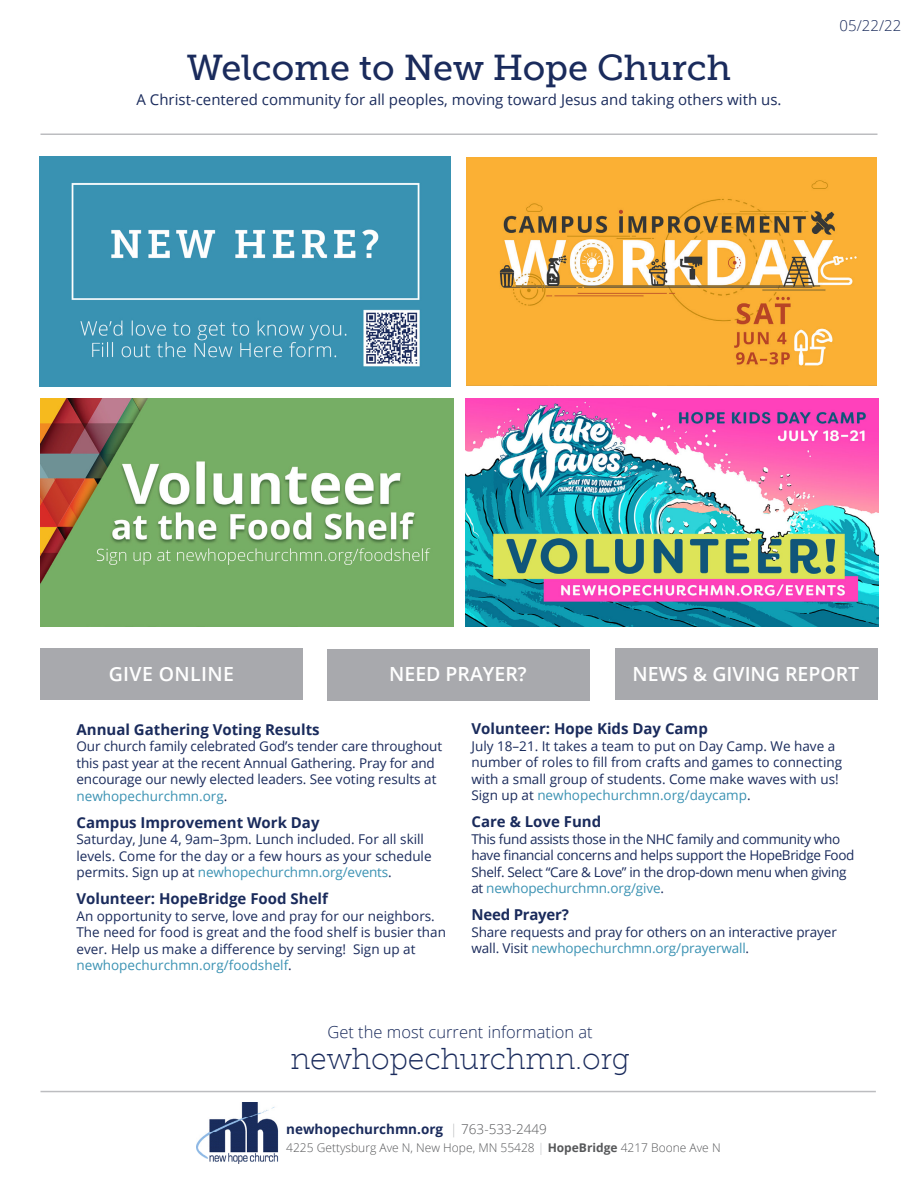
<style>
.page{position:relative;width:918px;height:1188px;background:#fff}
.page>*{position:absolute;margin:0;border:0;box-sizing:border-box;transform-origin:0 0}
.t1{font:36px "Museo Slab 500";color:#1a2b5c}
.t2{font:30px "Museo Slab 100";color:#1a2b5c}
.t3{font:600 19.5px "Open Sans";color:#fff}
.t4{font:600 19.5px "Open Sans";letter-spacing:.02em;color:#fff}
.t5{font:300 16.5px "Open Sans";color:#1a2b5c}
.Sub_Heads{font:700 15px "Open Sans";color:#1a2b5c}
.Body_Basic{font:15px "Open Sans";color:#1a2b5c}
.t6{font:300 15px "Open Sans";color:#1a2b5c}
.Body_Basic-2{font:13.5px/16.5px "Open Sans";letter-spacing:-.01em;color:#1a2b5c}
.Sub_Heads-2{font:13.5px/16.5px "Open Sans";color:#1a2b5c}
.Euro_Body{font:700 13.5px "Open Sans";color:#1a2b5c}
.Euro_Body-2{font:300 12px "Open Sans";color:#57585a}
.s1{color:#3b92b3}
.s2{font-weight:300;color:#bcbdc0}
.s3{font-weight:300;color:#57585a}
.s4{color:#bcbdc0}
.s5{font-weight:700}
</style>
<div class="page">
<img style="left:197px;top:1102px;width:81px;height:61px">
<img style="left:39px;top:157px;width:412px;height:229px">
<hr style="left:40px;top:134px;width:837px;height:1px;background:#bcbdc0">
<hr style="left:40px;top:1091px;width:836px;height:1px;background:#bcbdc0">
<div style="left:40px;top:648px;width:263px;height:52px;background:#a8a9ad"></div>
<div style="left:327px;top:649px;width:263px;height:51px;background:#a8a9ad"></div>
<div style="left:615px;top:648px;width:263px;height:52px;background:#a8a9ad"></div>
<img style="left:466px;top:157px;width:411px;height:228px">
<img style="left:40px;top:398px;width:413px;height:228px">
<img style="left:465px;top:398px;width:413px;height:228px">
<p class="t1" style="left:187px;top:47px;width:546px">Welcome to New Hope Church</p>
<p class="Body_Basic" style="left:137px;top:89px;width:646px">A Christ-centered community for all peoples, moving toward Jesus and taking others with us.</p>
<p class="t6" style="left:840px;top:15px;width:63px">05/22/22</p>
<p class="t4" style="left:109px;top:661px;width:127px">GIVE ONLINE</p>
<p class="t3" style="left:389px;top:661px;width:139px">NEED PRAYER?</p>
<p class="t3" style="left:633px;top:661px;width:228px">NEWS &amp; GIVING REPORT</p>
<p class="Sub_Heads" style="left:76px;top:719px;width:245px">Annual Gathering Voting Results</p>
<p class="Body_Basic-2" style="left:76px;top:738px;width:367px">Our church family celebrated God’s tender care throughout this past year at the recent Annual Gathering. Pray for and encourage our newly elected leaders. See voting results at <span class="s1">newhopechurchmn.org</span>.</p>
<p class="Sub_Heads" style="left:76px;top:812px;width:245px">Campus Improvement Work Day</p>
<p class="Sub_Heads-2" style="left:76px;top:831px;width:357px">Saturday, June 4, 9am–3pm. Lunch included. For all skill levels. Come for the day or a few hours as your schedule permits. Sign up at <span class="s1">newhopechurchmn.org/events</span>.</p>
<p class="Sub_Heads" style="left:76px;top:888px;width:253px">Volunteer: HopeBridge Food Shelf</p>
<p class="Body_Basic-2" style="left:76px;top:907px;width:371px">An opportunity to serve, love and pray for our neighbors.<br>The need for food is great and the food shelf is busier than ever. Help us make a difference by serving! Sign up at <span class="s1">newhopechurchmn.org/foodshelf</span>.</p>
<p class="Sub_Heads" style="left:471px;top:718px;width:238px">Volunteer: Hope Kids Day Camp</p>
<p class="Body_Basic-2" style="left:471px;top:737px;width:372px">July 18–21. It takes a team to put on Day Camp. We have a number of roles to fill from crafts and games to connecting with a small group of students. Come make waves with us!<br>Sign up at <span class="s1">newhopechurchmn.org/daycamp</span>.</p>
<p class="Sub_Heads" style="left:471px;top:811px;width:131px">Care &amp; Love Fund</p>
<p class="Body_Basic-2" style="left:471px;top:830px;width:385px">This fund assists those in the NHC family and community who have financial concerns and helps support the HopeBridge Food Shelf. Select “Care &amp; Love” in the drop-down menu when giving at <span class="s1">newhopechurchmn.org/give</span>.</p>
<p class="Sub_Heads" style="left:471px;top:904px;width:99px">Need Prayer?</p>
<p class="Body_Basic-2" style="left:471px;top:923px;width:367px">Share requests and pray for others on an interactive prayer wall. Visit <span class="s1">newhopechurchmn.org/prayerwall</span>.</p>
<p class="t5" style="left:327px;top:1021px;width:267px">Get the most current information at</p>
<p class="t2" style="left:291px;top:1043px;width:341px">newhopechurchmn.org</p>
<p class="Euro_Body" style="left:286px;top:1120px;width:262px">newhopechurchmn.org <span class="s2">|</span> <span class="s3">763-533-2449</span></p>
<p class="Euro_Body-2" style="left:286px;top:1139px;width:436px">4225 Gettysburg Ave N, New Hope, MN 55428 <span class="s4">|</span> <span class="s5">HopeBridge</span> 4217 Boone Ave N</p>
</div>
